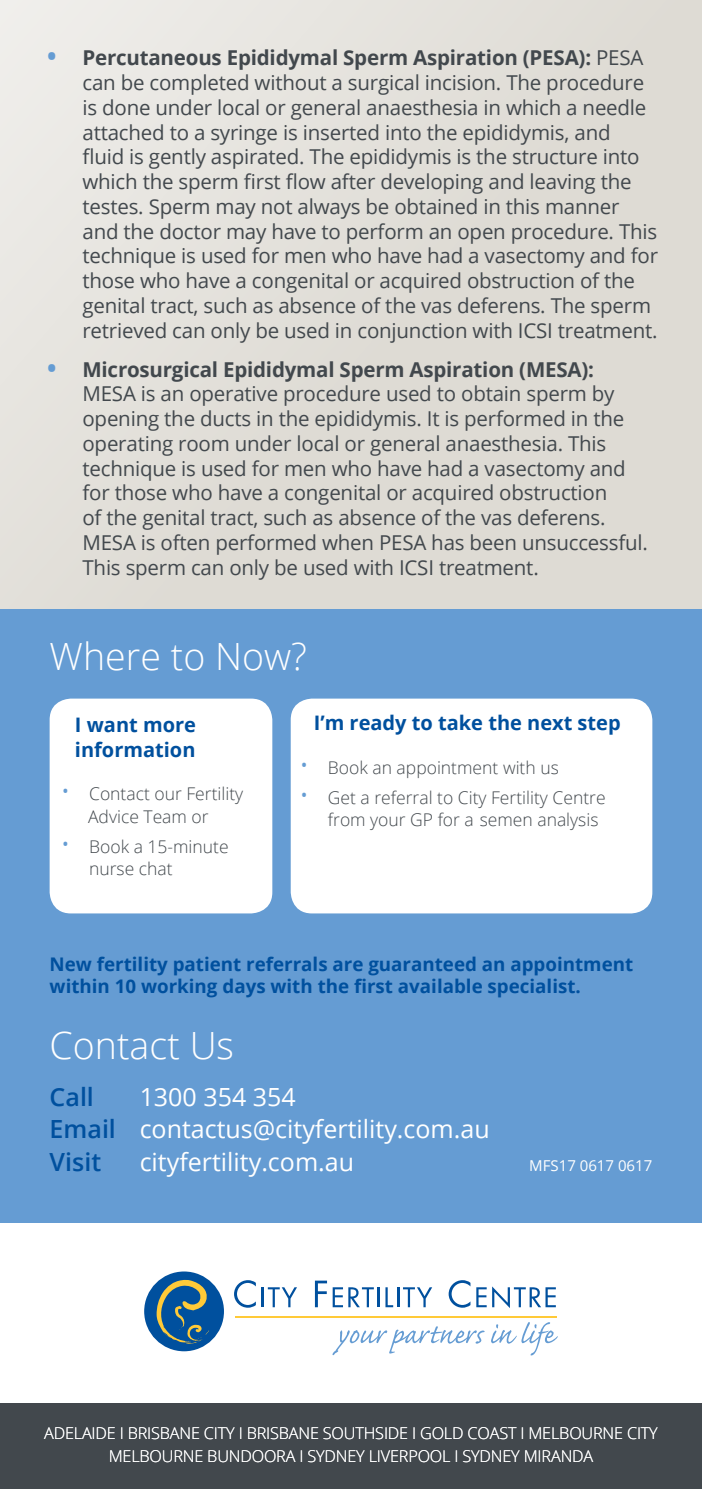
<style>
.page{position:relative;width:702px;height:1489px;background:#fff}
.page>*{position:absolute;margin:0;border:0;box-sizing:border-box;transform-origin:0 0}
.t1{font:300 37.5px "Open Sans";color:#fff}
.t2{font:25px/32.5px "Open Sans";color:#fff}
.t3{font:600 25px "Open Sans";color:#00509e}
.t4{font:20.5px/24.8px "Open Sans";letter-spacing:-.01em;color:#42484d}
.t5{font:700 20px/25px "Open Sans";color:#00509e}
.t6{font:700 18.75px/22.5px "Open Sans";color:#00509e}
.t7{font:300 17.5px/22.5px "Open Sans";color:#42484d}
.t8{font:300 16.25px/22.5px "Open Sans";letter-spacing:-.01em;color:#fff;text-align:center}
.t9{font:15px "Open Sans";color:#fff}
.s1{font-weight:700;font-size:25px;color:#659cd3}
.s2{font-weight:700}
.s3{font-size:25px;color:#659cd3}
.s4{font-weight:600;color:#00509e}
</style>
<div class="page">
<div style="left:0;top:0;width:702px;height:1463px;background:#dedbd4"></div>
<div style="left:0;top:609px;width:702px;height:613px;background:#659cd3"></div>
<div style="left:50px;top:698px;width:222px;height:215px;background:#fff;border-radius:21px"></div>
<div style="left:291px;top:698px;width:361px;height:215px;background:#fff;border-radius:21px"></div>
<div style="left:0;top:1222px;width:702px;height:181px;background:#fff"></div>
<div style="left:0;top:1403px;width:702px;height:85px;background:#42484d"></div>
<hr style="left:235px;top:1316px;width:321px;height:1px;background:#ffca38">
<div style="left:144px;top:1271px;width:80px;height:80px;background:#00509e;border-radius:50%"></div>
<svg style="left:156px;top:1279px;width:54px;height:64px"></svg>
<svg style="left:234px;top:1280px;width:22px;height:27px"></svg>
<hr style="left:262px;top:1287px;width:2px;height:20px;background:#00509e">
<svg style="left:268px;top:1287px;width:29px;height:20px"></svg>
<svg style="left:315px;top:1280px;width:59px;height:27px"></svg>
<hr style="left:377px;top:1287px;width:3px;height:20px;background:#00509e">
<svg style="left:385px;top:1287px;width:8px;height:20px"></svg>
<hr style="left:397px;top:1287px;width:2px;height:20px;background:#00509e">
<svg style="left:403px;top:1287px;width:29px;height:20px"></svg>
<svg style="left:448px;top:1280px;width:22px;height:27px"></svg>
<svg style="left:476px;top:1287px;width:10px;height:20px"></svg>
<svg style="left:492px;top:1286px;width:64px;height:21px"></svg>
<svg style="left:332px;top:1326px;width:152px;height:28px"></svg>
<svg style="left:491px;top:1322px;width:66px;height:33px"></svg>
<p class="t4" style="left:82px;top:45px;width:577px;text-indent:-35px"><span class="s1">•</span> <span class="s2">Percutaneous Epididymal Sperm Aspiration (PESA):</span> PESA can be completed without a surgical incision. The procedure is done under local or general anaesthesia in which a needle attached to a syringe is inserted into the epididymis, and<br>fluid is gently aspirated. The epididymis is the structure into which the sperm first flow after developing and leaving the testes. Sperm may not always be obtained in this manner and the doctor may have to perform an open procedure. This technique is used for men who have had a vasectomy and for those who have a congenital or acquired obstruction of the genital tract, such as absence of the vas deferens. The sperm retrieved can only be used in conjunction with ICSI treatment.</p>
<p class="t4" style="left:82px;top:356px;width:567px;text-indent:-35px"><span class="s1">•</span> <span class="s2">Microsurgical Epididymal Sperm Aspiration (MESA):<br></span>MESA is an operative procedure used to obtain sperm by opening the ducts in the epididymis. It is performed in the operating room under local or general anaesthesia. This technique is used for men who have had a vasectomy and for those who have a congenital or acquired obstruction<br>of the genital tract, such as absence of the vas deferens.<br>MESA is often performed when PESA has been unsuccessful.<br>This sperm can only be used with ICSI treatment.</p>
<h1 class="t1" style="left:50px;top:630px;width:259px">Where to Now?</h1>
<p class="t5" style="left:75px;top:711px;width:122px">I want more information</p>
<p class="t7" style="left:61px;top:782px;width:184px;text-align:center"><span class="s3">•</span> Contact our Fertility<br>Advice Team or</p>
<p class="t7" style="left:89px;top:834px;width:141px;text-indent:-28px"><span class="s3">•</span> Book a 15-minute nurse chat</p>
<p class="t5" style="left:314px;top:710px;width:308px">I’m ready to take the next step</p>
<p class="t7" style="left:299px;top:756px;width:261px"><span class="s3">•</span> Book an appointment with us</p>
<p class="t7" style="left:328px;top:785px;width:279px;text-indent:-28px"><span class="s3">•</span> Get a referral to City Fertility Centre from your GP for a semen analysis</p>
<p class="t6" style="left:50px;top:952px;width:585px">New fertility patient referrals are guaranteed an appointment within 10 working days with the first available specialist.</p>
<h1 class="t1" style="left:50px;top:1019px;width:186px">Contact Us</h1>
<p class="t3" style="left:50px;top:1079px;width:46px">Call</p>
<p class="t2" style="left:50px;top:1079px;width:441px;text-indent:90px">1300 354 354<br><span class="s4">Email</span> contactus@cityfertility.com.au<br><span class="s4">Visit</span></p>
<p class="t2" style="left:140px;top:1144px;width:216px">cityfertility.com.au</p>
<p class="t9" style="left:529px;top:1155px;width:125px">MFS17 0617 0617</p>
<p class="t8" style="left:44px;top:1421px;width:615px">ADELAIDE Ι BRISBANE CITY Ι BRISBANE SOUTHSIDE Ι GOLD COAST Ι MELBOURNE CITY<br>MELBOURNE BUNDOORA Ι SYDNEY LIVERPOOL Ι SYDNEY MIRANDA</p>
</div>
